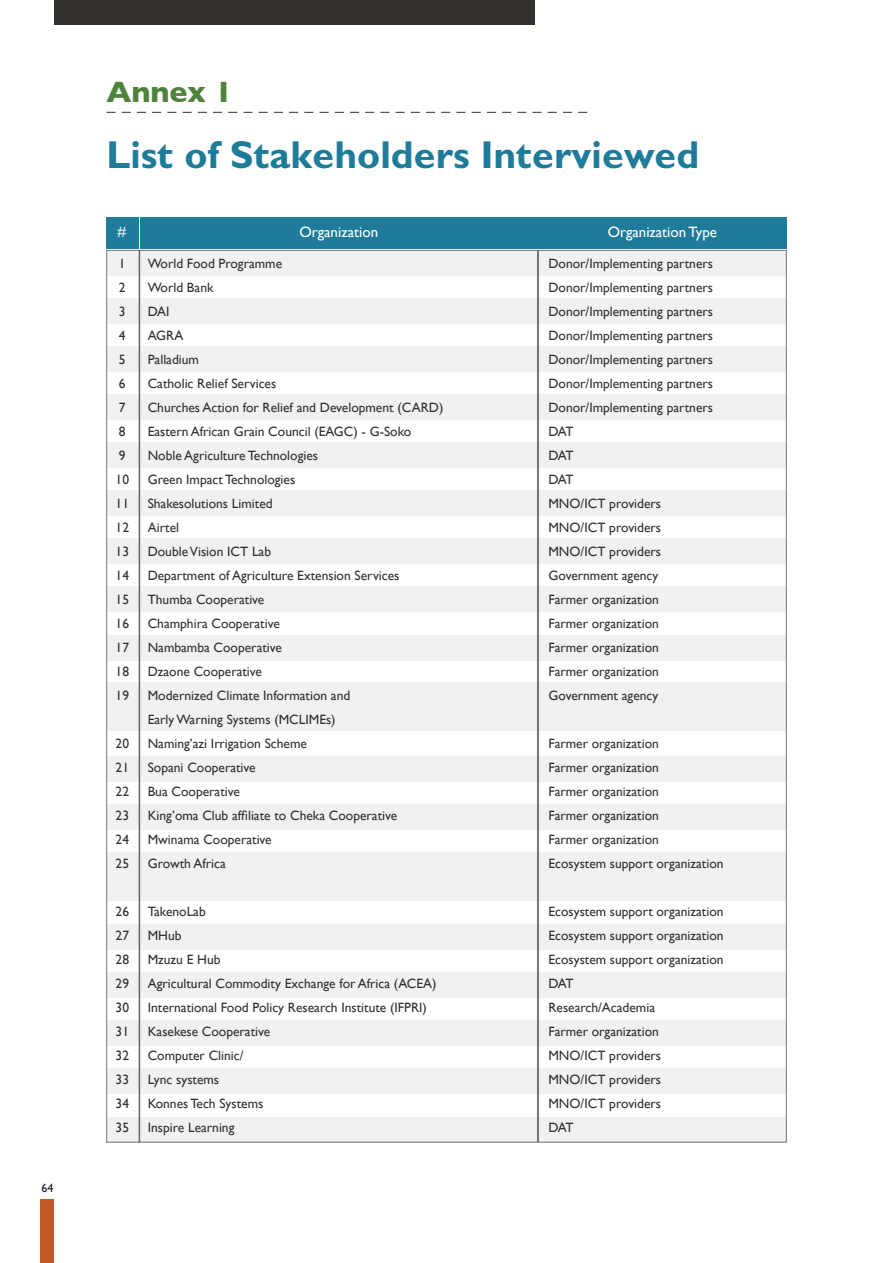
<style>
.page{position:relative;width:893px;height:1263px;background:#fff}
.page>*{position:absolute;margin:0;border:0;box-sizing:border-box;transform-origin:0 0}
.t1{font:700 39px "Gill Sans";color:#1e7c9a}
.t2{font:700 30px "Gill Sans";color:#4f833c}
.t3{font:15px "Gill Sans";color:#fff}
.t4{font:13.5px/24px "Gill Sans";color:#35312e}
.t5{font:12px "Gill Sans";color:#231f20}
</style>
<div class="page">
<div style="left:41px;top:1199px;width:13px;height:64px;background:#c25926"></div>
<div style="left:106px;top:250px;width:680px;height:26px;background:#f1f1f1"></div>
<div style="left:106px;top:298px;width:680px;height:26px;background:#f1f1f1"></div>
<div style="left:106px;top:346px;width:680px;height:26px;background:#f1f1f1"></div>
<div style="left:106px;top:394px;width:680px;height:26px;background:#f1f1f1"></div>
<div style="left:106px;top:442px;width:680px;height:26px;background:#f1f1f1"></div>
<div style="left:106px;top:490px;width:680px;height:26px;background:#f1f1f1"></div>
<div style="left:106px;top:538px;width:680px;height:26px;background:#f1f1f1"></div>
<div style="left:106px;top:587px;width:680px;height:25px;background:#f1f1f1"></div>
<div style="left:106px;top:635px;width:680px;height:25px;background:#f1f1f1"></div>
<div style="left:106px;top:683px;width:680px;height:48px;background:#f1f1f1"></div>
<div style="left:106px;top:756px;width:680px;height:26px;background:#f1f1f1"></div>
<div style="left:106px;top:804px;width:680px;height:26px;background:#f1f1f1"></div>
<div style="left:106px;top:852px;width:680px;height:48px;background:#f1f1f1"></div>
<div style="left:106px;top:924px;width:680px;height:26px;background:#f1f1f1"></div>
<div style="left:106px;top:972px;width:680px;height:26px;background:#f1f1f1"></div>
<div style="left:106px;top:1020px;width:680px;height:26px;background:#f1f1f1"></div>
<div style="left:106px;top:1068px;width:680px;height:26px;background:#f1f1f1"></div>
<div style="left:106px;top:1117px;width:680px;height:25px;background:#f1f1f1"></div>
<svg style="left:106px;top:112px;width:481px;height:1px"></svg>
<div style="left:54px;top:0;width:481px;height:25px;background:#34302d"></div>
<div style="left:106px;top:217px;width:33px;height:32px;background:#1e7c9a"></div>
<div style="left:538px;top:217px;width:248px;height:32px;background:#1e7c9a"></div>
<div style="left:140px;top:217px;width:398px;height:32px;background:#1e7c9a"></div>
<p class="t5" style="left:41px;top:1181px;width:13px">64</p>
<h2 class="t2" style="left:106px;top:68px;width:128px">Annex 1</h2>
<h1 class="t1" style="left:106px;top:131px;width:594px">List of Stakeholders Interviewed</h1>
<p class="t3" style="left:118px;top:224px;width:10px">#</p>
<p class="t3" style="left:300px;top:224px;width:80px">Organization</p>
<p class="t3" style="left:608px;top:224px;width:111px">Organization Type</p>
<p class="t4" style="left:116px;top:251px;width:15px">1<br>2<br>3<br>4<br>5<br>6<br>7<br>8<br>9<br>10<br>11<br>12<br>13<br>14<br>15<br>16<br>17<br>18<br>19</p>
<p class="t4" style="left:116px;top:731px;width:15px;text-align:justify">20<br>21<br>22<br>23<br>24<br>25</p>
<p class="t4" style="left:116px;top:899px;width:15px;text-align:justify">26<br>27<br>28<br>29<br>30<br>31<br>32<br>33<br>34<br>35</p>
<p class="t4" style="left:148px;top:251px;width:297px">World Food Programme<br>World Bank<br>DAI<br>AGRA<br>Palladium<br>Catholic Relief Services<br>Churches Action for Relief and Development (CARD)<br>Eastern African Grain Council (EAGC) - G-Soko<br>Noble Agriculture Technologies<br>Green Impact Technologies<br>Shakesolutions Limited<br>Airtel<br>Double Vision ICT Lab<br>Department of Agriculture Extension Services<br>Thumba Cooperative<br>Champhira Cooperative<br>Nambamba Cooperative<br>Dzaone Cooperative<br>Modernized Climate Information and<br>Early Warning Systems (MCLIMEs)<br>Naming’azi Irrigation Scheme<br>Sopani Cooperative<br>Bua Cooperative<br>King’oma Club affiliate to Cheka Cooperative<br>Mwinama Cooperative<br>Growth Africa</p>
<p class="t4" style="left:148px;top:899px;width:290px">TakenoLab<br>MHub<br>Mzuzu E Hub<br>Agricultural Commodity Exchange for Africa (ACEA)<br>International Food Policy Research Institute (IFPRI)<br>Kasekese Cooperative<br>Computer Clinic/<br>Lync systems<br>Konnes Tech Systems<br>Inspire Learning</p>
<p class="t4" style="left:548px;top:251px;width:166px">Donor/Implementing partners<br>Donor/Implementing partners<br>Donor/Implementing partners<br>Donor/Implementing partners<br>Donor/Implementing partners<br>Donor/Implementing partners<br>Donor/Implementing partners<br>DAT<br>DAT<br>DAT<br>MNO/ICT providers<br>MNO/ICT providers<br>MNO/ICT providers<br>Government agency<br>Farmer organization<br>Farmer organization<br>Farmer organization<br>Farmer organization<br>Government agency</p>
<p class="t4" style="left:548px;top:731px;width:177px">Farmer organization<br>Farmer organization<br>Farmer organization<br>Farmer organization<br>Farmer organization<br>Ecosystem support organization</p>
<p class="t4" style="left:548px;top:899px;width:177px">Ecosystem support organization<br>Ecosystem support organization<br>Ecosystem support organization<br>DAT<br>Research/Academia<br>Farmer organization<br>MNO/ICT providers<br>MNO/ICT providers<br>MNO/ICT providers<br>DAT</p>
</div>
